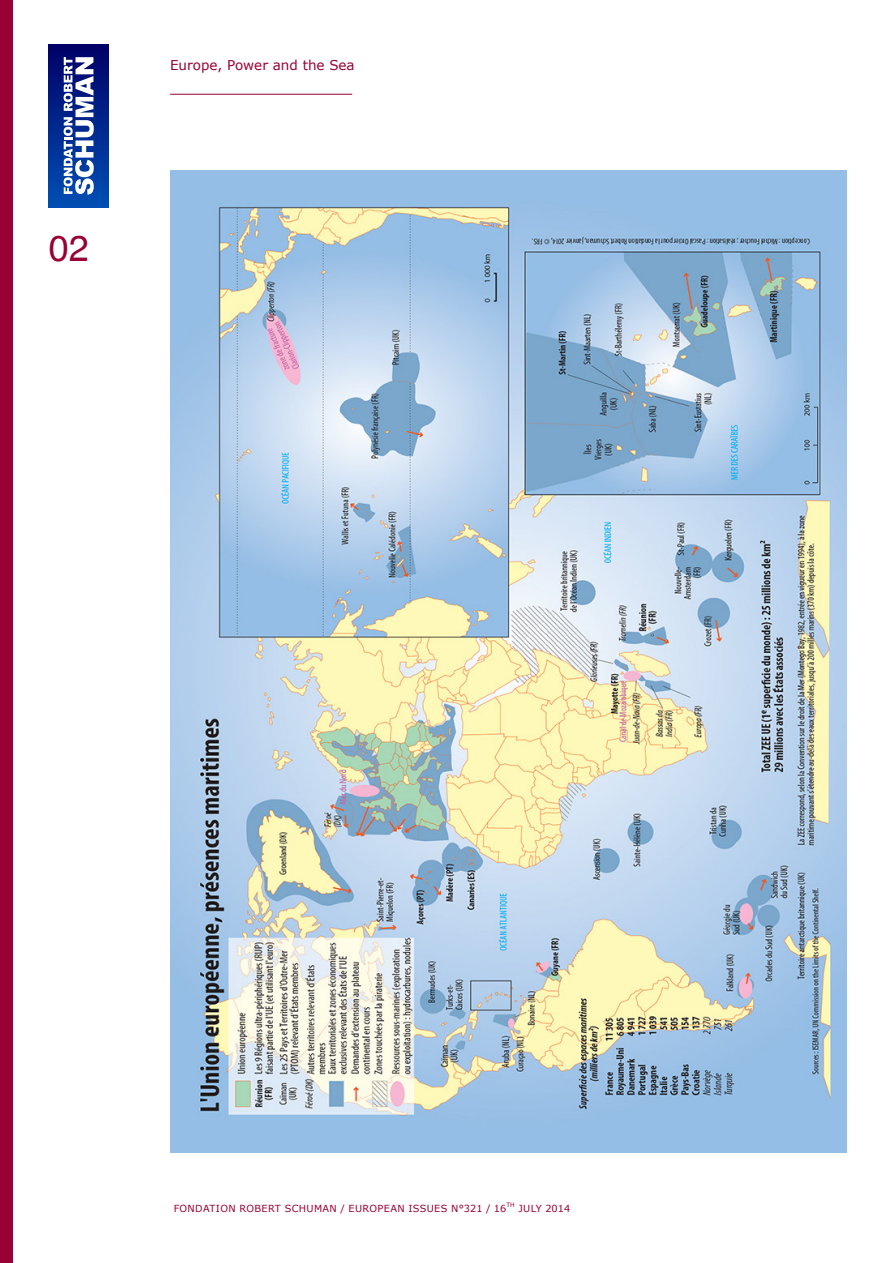
<style>
.page{position:relative;width:893px;height:1263px;background:#fff}
.page>*{position:absolute;margin:0;border:0;box-sizing:border-box;transform-origin:0 0}
.t1{font:36px "Helvetica";color:#990134}
.t2{font:13.5px "Verdana";color:#990134}
.t3{font:9.75px "Verdana";letter-spacing:.035em;color:#990134}
.t4{font:9.75px "Verdana";color:#990134}
.t5{font:6px "Verdana";color:#990134}
</style>
<div class="page">
<div style="left:0;top:0;width:13px;height:1263px;background:#990134"></div>
<svg style="left:49px;top:44px;width:59px;height:163px;background:#01278c"></svg>
<svg style="left:64px;top:57px;width:30px;height:138px"></svg>
<hr style="left:170px;top:94px;width:182px;height:1px;background:#990134">
<img style="left:170px;top:170px;width:676px;height:982px">
<p class="t1" style="left:49px;top:226px;width:41px">02</p>
<h2 class="t2" style="left:170px;top:55px;width:186px">Europe, Power and the Sea</h2>
<p class="t3" style="left:174px;top:1202px;width:334px">FONDATION ROBERT SCHUMAN / EUROPEAN ISSUES N°321 / 16</p>
<p class="t5" style="left:506px;top:1201px;width:10px">TH</p>
<p class="t4" style="left:518px;top:1202px;width:53px">JULY 2014</p>
</div>
